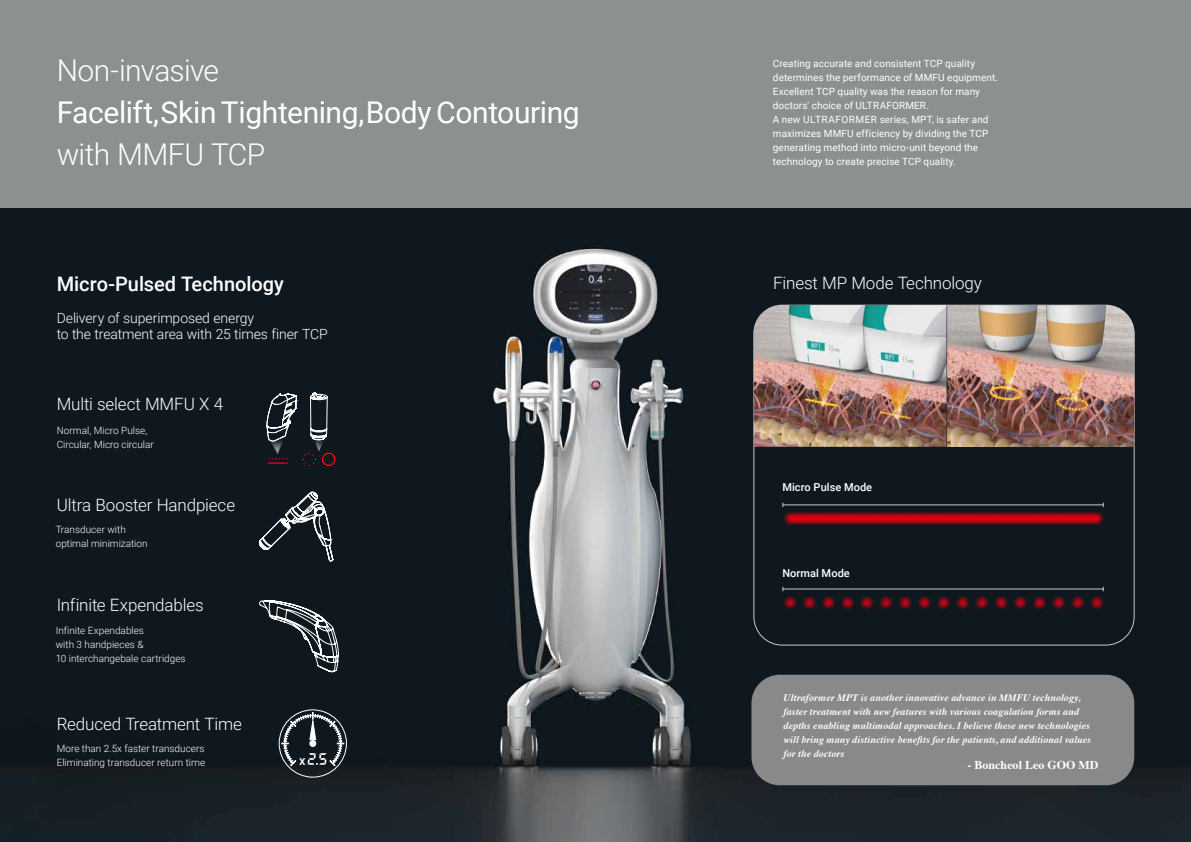
<style>
.page{position:relative;width:1191px;height:842px;background:#fff}
.page>*{position:absolute;margin:0;border:0;box-sizing:border-box;transform-origin:0 0}
.t1{font:30px "Roboto";letter-spacing:-.015em;color:#fff}
.t2{font:300 30px "Roboto";letter-spacing:-.02em;color:#fff}
.t3{font:500 20px "Roboto";letter-spacing:-.005em;color:#fff}
.t4{font:300 17px "Roboto";letter-spacing:-.01em;color:#fff}
.t5{font:300 14px/16.9px "Roboto";letter-spacing:-.01em;color:#fff}
.t6{font:500 12.8px "Roboto";color:#fff}
.t7{font:700 12px "Times";color:#fff}
.t8{font:500 11px "Roboto";letter-spacing:.005em;color:#fff}
.t9{font:10px/14px "Roboto";letter-spacing:.005em;color:#fff}
.t10{font:italic 700 10px/14px "Times";letter-spacing:.01em;color:#fff}
.t11{font:300 10px/14px "Roboto";color:#fff}
</style>
<div class="page">
<img style="left:0;top:208px;width:1191px;height:634px">
<div style="left:0;top:0;width:1191px;height:208px;background:#8c9091"></div>
<div style="left:751px;top:675px;width:383px;height:110px;background:#898989;border-radius:28px"></div>
<svg style="left:259px;top:491px;width:74px;height:70px;background:#373e44"></svg>
<svg style="left:266px;top:393px;width:70px;height:73px;background:#34363c"></svg>
<div style="left:279px;top:710px;width:67px;height:67px;border:1px solid #fff;border-radius:50%"></div>
<svg style="left:282px;top:712px;width:62px;height:54px;background:#40474c"></svg>
<svg style="left:259px;top:599px;width:80px;height:73px;background:#363e44"></svg>
<hr style="left:783px;top:504px;width:320px;height:1px;background:#c9caca">
<hr style="left:783px;top:588px;width:320px;height:1px;background:#c9caca">
<svg style="left:782px;top:595px;width:15px;height:14px"></svg>
<svg style="left:802px;top:595px;width:14px;height:14px"></svg>
<svg style="left:821px;top:595px;width:14px;height:14px"></svg>
<svg style="left:840px;top:595px;width:14px;height:14px"></svg>
<svg style="left:859px;top:595px;width:14px;height:14px"></svg>
<svg style="left:878px;top:595px;width:14px;height:14px"></svg>
<svg style="left:897px;top:595px;width:15px;height:14px"></svg>
<svg style="left:917px;top:595px;width:14px;height:14px"></svg>
<svg style="left:936px;top:595px;width:14px;height:14px"></svg>
<svg style="left:955px;top:595px;width:14px;height:14px"></svg>
<svg style="left:974px;top:595px;width:14px;height:14px"></svg>
<svg style="left:993px;top:595px;width:14px;height:14px"></svg>
<svg style="left:1012px;top:595px;width:15px;height:14px"></svg>
<svg style="left:1032px;top:595px;width:14px;height:14px"></svg>
<svg style="left:1051px;top:595px;width:14px;height:14px"></svg>
<svg style="left:1070px;top:595px;width:14px;height:14px"></svg>
<svg style="left:1089px;top:595px;width:14px;height:14px"></svg>
<svg style="left:782px;top:511px;width:15px;height:14px"></svg>
<svg style="left:786px;top:511px;width:14px;height:14px"></svg>
<svg style="left:790px;top:511px;width:14px;height:14px"></svg>
<svg style="left:794px;top:511px;width:14px;height:14px"></svg>
<svg style="left:798px;top:511px;width:14px;height:14px"></svg>
<svg style="left:802px;top:511px;width:14px;height:14px"></svg>
<svg style="left:806px;top:511px;width:14px;height:14px"></svg>
<svg style="left:810px;top:511px;width:14px;height:14px"></svg>
<svg style="left:814px;top:511px;width:14px;height:14px"></svg>
<svg style="left:818px;top:511px;width:14px;height:14px"></svg>
<svg style="left:822px;top:511px;width:14px;height:14px"></svg>
<svg style="left:826px;top:511px;width:14px;height:14px"></svg>
<svg style="left:830px;top:511px;width:14px;height:14px"></svg>
<svg style="left:834px;top:511px;width:14px;height:14px"></svg>
<svg style="left:837px;top:511px;width:15px;height:14px"></svg>
<svg style="left:841px;top:511px;width:15px;height:14px"></svg>
<svg style="left:845px;top:511px;width:14px;height:14px"></svg>
<svg style="left:849px;top:511px;width:14px;height:14px"></svg>
<svg style="left:853px;top:511px;width:14px;height:14px"></svg>
<svg style="left:857px;top:511px;width:14px;height:14px"></svg>
<svg style="left:861px;top:511px;width:14px;height:14px"></svg>
<svg style="left:865px;top:511px;width:14px;height:14px"></svg>
<svg style="left:869px;top:511px;width:14px;height:14px"></svg>
<svg style="left:873px;top:511px;width:14px;height:14px"></svg>
<svg style="left:877px;top:511px;width:14px;height:14px"></svg>
<svg style="left:881px;top:511px;width:14px;height:14px"></svg>
<svg style="left:885px;top:511px;width:14px;height:14px"></svg>
<svg style="left:889px;top:511px;width:14px;height:14px"></svg>
<svg style="left:893px;top:511px;width:14px;height:14px"></svg>
<svg style="left:896px;top:511px;width:15px;height:14px"></svg>
<svg style="left:900px;top:511px;width:15px;height:14px"></svg>
<svg style="left:904px;top:511px;width:14px;height:14px"></svg>
<svg style="left:908px;top:511px;width:14px;height:14px"></svg>
<svg style="left:912px;top:511px;width:14px;height:14px"></svg>
<svg style="left:916px;top:511px;width:14px;height:14px"></svg>
<svg style="left:920px;top:511px;width:14px;height:14px"></svg>
<svg style="left:924px;top:511px;width:14px;height:14px"></svg>
<svg style="left:928px;top:511px;width:14px;height:14px"></svg>
<svg style="left:932px;top:511px;width:14px;height:14px"></svg>
<svg style="left:936px;top:511px;width:14px;height:14px"></svg>
<svg style="left:940px;top:511px;width:14px;height:14px"></svg>
<svg style="left:944px;top:511px;width:14px;height:14px"></svg>
<svg style="left:948px;top:511px;width:14px;height:14px"></svg>
<svg style="left:952px;top:511px;width:14px;height:14px"></svg>
<svg style="left:955px;top:511px;width:15px;height:14px"></svg>
<svg style="left:959px;top:511px;width:15px;height:14px"></svg>
<svg style="left:963px;top:511px;width:14px;height:14px"></svg>
<svg style="left:967px;top:511px;width:14px;height:14px"></svg>
<svg style="left:971px;top:511px;width:14px;height:14px"></svg>
<svg style="left:975px;top:511px;width:14px;height:14px"></svg>
<svg style="left:979px;top:511px;width:14px;height:14px"></svg>
<svg style="left:983px;top:511px;width:14px;height:14px"></svg>
<svg style="left:987px;top:511px;width:14px;height:14px"></svg>
<svg style="left:991px;top:511px;width:14px;height:14px"></svg>
<svg style="left:995px;top:511px;width:14px;height:14px"></svg>
<svg style="left:999px;top:511px;width:14px;height:14px"></svg>
<svg style="left:1003px;top:511px;width:14px;height:14px"></svg>
<svg style="left:1007px;top:511px;width:14px;height:14px"></svg>
<svg style="left:1011px;top:511px;width:14px;height:14px"></svg>
<svg style="left:1014px;top:511px;width:15px;height:14px"></svg>
<svg style="left:1018px;top:511px;width:15px;height:14px"></svg>
<svg style="left:1022px;top:511px;width:14px;height:14px"></svg>
<svg style="left:1026px;top:511px;width:14px;height:14px"></svg>
<svg style="left:1030px;top:511px;width:14px;height:14px"></svg>
<svg style="left:1034px;top:511px;width:14px;height:14px"></svg>
<svg style="left:1038px;top:511px;width:14px;height:14px"></svg>
<svg style="left:1042px;top:511px;width:14px;height:14px"></svg>
<svg style="left:1046px;top:511px;width:14px;height:14px"></svg>
<svg style="left:1050px;top:511px;width:14px;height:14px"></svg>
<svg style="left:1054px;top:511px;width:14px;height:14px"></svg>
<svg style="left:1058px;top:511px;width:14px;height:14px"></svg>
<svg style="left:1062px;top:511px;width:14px;height:14px"></svg>
<svg style="left:1066px;top:511px;width:14px;height:14px"></svg>
<svg style="left:1070px;top:511px;width:14px;height:14px"></svg>
<svg style="left:1073px;top:511px;width:15px;height:14px"></svg>
<svg style="left:1077px;top:511px;width:15px;height:14px"></svg>
<svg style="left:1081px;top:511px;width:14px;height:14px"></svg>
<svg style="left:1085px;top:511px;width:14px;height:14px"></svg>
<svg style="left:1089px;top:511px;width:14px;height:14px"></svg>
<img style="left:753px;top:305px;width:381px;height:142px">
<h1 class="t2" style="left:57px;top:49px;width:164px">Non-invasive</h1>
<h1 class="t1" style="left:57px;top:91px;width:524px">Facelift,Skin Tightening,Body Contouring</h1>
<h1 class="t2" style="left:57px;top:133px;width:210px">with MMFU TCP</h1>
<p class="t9" style="left:773px;top:56px;width:227px">Creating accurate and consistent TCP quality determines the performance of MMFU equipment.<br>Excellent TCP quality was the reason for many doctors' choice of ULTRAFORMER.<br>A new ULTRAFORMER series, MPT, is safer and maximizes MMFU efficiency by dividing the TCP generating method into micro-unit beyond the technology to create precise TCP quality.</p>
<h2 class="t3" style="left:57px;top:270px;width:229px">Micro-Pulsed Technology</h2>
<h3 class="t4" style="left:773px;top:271px;width:210px">Finest MP Mode Technology</h3>
<h3 class="t5" style="left:57px;top:309px;width:272px">Delivery of superimposed energy<br>to the treatment area with 25 times finer TCP</h3>
<h3 class="t4" style="left:57px;top:392px;width:168px">Multi select MMFU X 4</h3>
<p class="t11" style="left:57px;top:423px;width:99px">Normal, Micro Pulse,<br>Circular, Micro circular</p>
<h3 class="t4" style="left:57px;top:493px;width:180px">Ultra Booster Handpiece</h3>
<p class="t11" style="left:56px;top:522px;width:93px">Transducer with optimal minimization</p>
<h3 class="t4" style="left:57px;top:593px;width:148px">Infinite Expendables</h3>
<p class="t11" style="left:56px;top:623px;width:131px">Infinite Expendables<br>with 3 handpieces &amp;<br>10 interchangebale cartridges</p>
<h3 class="t4" style="left:57px;top:711px;width:187px">Reduced Treatment Time</h3>
<p class="t11" style="left:57px;top:741px;width:150px">More than 2.5x faster transducers<br>Eliminating transducer return time</p>
<p class="t8" style="left:782px;top:480px;width:91px">Micro Pulse Mode</p>
<p class="t8" style="left:782px;top:565px;width:69px">Normal Mode</p>
<p class="t10" style="left:783px;top:689px;width:309px">Ultraformer MPT is another innovative advance in MMFU technology, faster treatment with new features with various coagulation forms and depths enabling multimodal approaches. I believe these new technologies will bring many distinctive benefits for the patients, and additional values for the doctors</p>
<p class="t6" style="left:299px;top:751px;width:8px">x</p>
<p class="t7" style="left:967px;top:753px;width:132px">- Boncheol Leo GOO MD</p>
</div>
